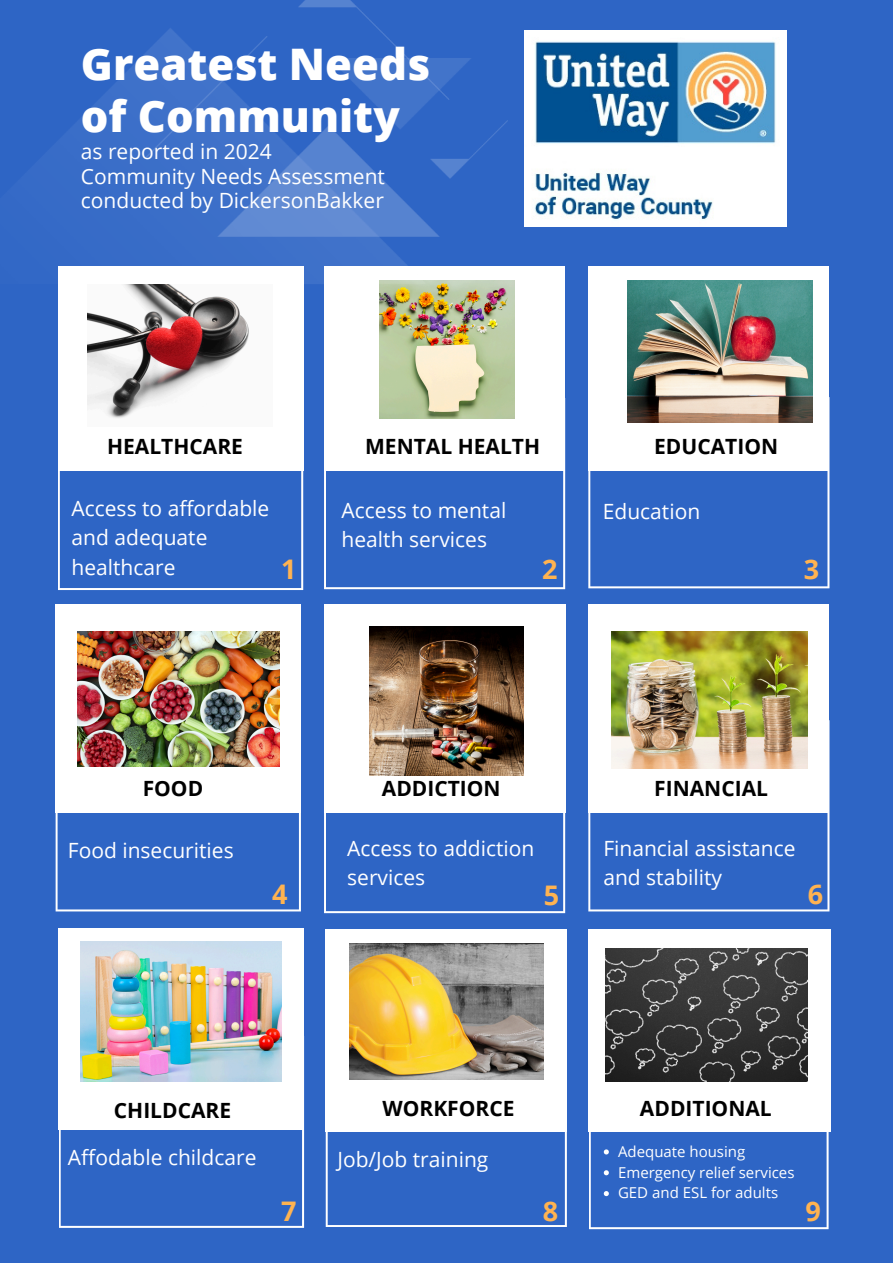
<style>
.page{position:relative;width:893px;height:1263px;background:#2e65c5}
.page>*{position:absolute;margin:0;border:0;box-sizing:border-box;transform-origin:0 0}
.t1{font:800 43.5px/51.8px "Open Sans";color:#fff}
.t2{font:700 27px "Open Sans";color:#ffb351}
.t3{font:21px/29.2px "Open Sans";color:#fff}
.t4{font:700 21px "Open Sans";color:#000}
.t5{font:15px "Open Sans";color:#fff}
</style>
<div class="page">
<svg style="left:324px;top:470px;width:241px;height:119px"></svg>
<svg style="left:588px;top:470px;width:241px;height:118px"></svg>
<div style="left:324px;top:266px;width:241px;height:204px;background:#fff"></div>
<svg style="left:58px;top:470px;width:245px;height:120px"></svg>
<div style="left:58px;top:266px;width:245px;height:204px;background:#fff"></div>
<div style="left:588px;top:266px;width:241px;height:204px;background:#fff"></div>
<svg style="left:324px;top:813px;width:241px;height:100px"></svg>
<div style="left:324px;top:605px;width:241px;height:208px;background:#fff"></div>
<svg style="left:56px;top:813px;width:245px;height:98px"></svg>
<div style="left:56px;top:605px;width:245px;height:208px;background:#fff"></div>
<svg style="left:588px;top:720px;width:241px;height:191px"></svg>
<div style="left:588px;top:605px;width:240px;height:208px;background:#fff"></div>
<svg style="left:326px;top:1036px;width:241px;height:191px"></svg>
<svg style="left:589px;top:1131px;width:239px;height:98px"></svg>
<svg style="left:59px;top:1129px;width:245px;height:99px"></svg>
<div style="left:325px;top:929px;width:241px;height:203px;background:#fff"></div>
<div style="left:59px;top:928px;width:245px;height:201px;background:#fff"></div>
<div style="left:588px;top:929px;width:242px;height:202px;background:#fff"></div>
<img style="left:524px;top:31px;width:262px;height:196px">
<img style="left:88px;top:284px;width:161px;height:135px">
<img style="left:379px;top:280px;width:135px;height:139px">
<img style="left:627px;top:280px;width:185px;height:142px">
<img style="left:77px;top:631px;width:202px;height:135px">
<img style="left:369px;top:626px;width:155px;height:149px">
<img style="left:612px;top:631px;width:195px;height:138px">
<img style="left:81px;top:942px;width:200px;height:139px">
<img style="left:350px;top:943px;width:193px;height:137px">
<img style="left:606px;top:948px;width:202px;height:133px">
<svg style="left:604px;top:1149px;width:5px;height:5px"></svg>
<svg style="left:604px;top:1170px;width:5px;height:5px"></svg>
<svg style="left:604px;top:1191px;width:5px;height:5px"></svg>
<img style="left:59px;top:0;width:448px;height:284px">
<p class="t1" style="left:81px;top:38px;width:351px">Greatest Needs of Community</p>
<p class="t3" style="left:81px;top:138px;width:305px;line-height:24.8px">as reported in 2024<br>Community Needs Assessment conducted by DickersonBakker</p>
<h2 class="t4" style="left:107px;top:432px;width:137px">HEALTHCARE</h2>
<h3 class="t3" style="left:72px;top:493px;width:199px">Access to affordable and adequate healthcare</h3>
<p class="t2" style="left:281px;top:550px;width:17px">1</p>
<h3 class="t4" style="left:365px;top:432px;width:176px">MENTAL HEALTH</h3>
<p class="t4" style="left:654px;top:432px;width:125px">EDUCATION</p>
<p class="t3" style="left:341px;top:495px;width:166px">Access to mental health services</p>
<p class="t3" style="left:603px;top:497px;width:99px">Education</p>
<h2 class="t2" style="left:542px;top:550px;width:17px">2</h2>
<h2 class="t2" style="left:804px;top:550px;width:17px">3</h2>
<p class="t4" style="left:143px;top:773px;width:62px">FOOD</p>
<p class="t4" style="left:382px;top:773px;width:120px">ADDICTION</p>
<p class="t4" style="left:654px;top:773px;width:115px">FINANCIAL</p>
<h3 class="t3" style="left:68px;top:835px;width:167px">Food insecurities</h3>
<h3 class="t2" style="left:272px;top:875px;width:17px">4</h3>
<p class="t3" style="left:347px;top:833px;width:189px">Access to addiction services</p>
<p class="t2" style="left:544px;top:876px;width:17px">5</p>
<h2 class="t3" style="left:603px;top:833px;width:194px">Financial assistance and stability</h2>
<p class="t2" style="left:807px;top:875px;width:17px">6</p>
<h3 class="t4" style="left:114px;top:1095px;width:119px">CHILDCARE</h3>
<h3 class="t4" style="left:382px;top:1094px;width:134px">WORKFORCE</h3>
<p class="t4" style="left:640px;top:1094px;width:133px">ADDITIONAL</p>
<h2 class="t3" style="left:68px;top:1142px;width:190px">Affodable childcare</h2>
<h2 class="t3" style="left:337px;top:1144px;width:153px">Job/Job training</h2>
<h3 class="t5" style="left:618px;top:1141px;width:129px">Adequate housing</h3>
<p class="t5" style="left:618px;top:1161px;width:178px">Emergency relief services</p>
<p class="t5" style="left:618px;top:1182px;width:162px">GED and ESL for adults</p>
<p class="t2" style="left:281px;top:1192px;width:17px">7</p>
<h3 class="t2" style="left:543px;top:1192px;width:17px">8</h3>
<p class="t2" style="left:805px;top:1192px;width:17px">9</p>
</div>
